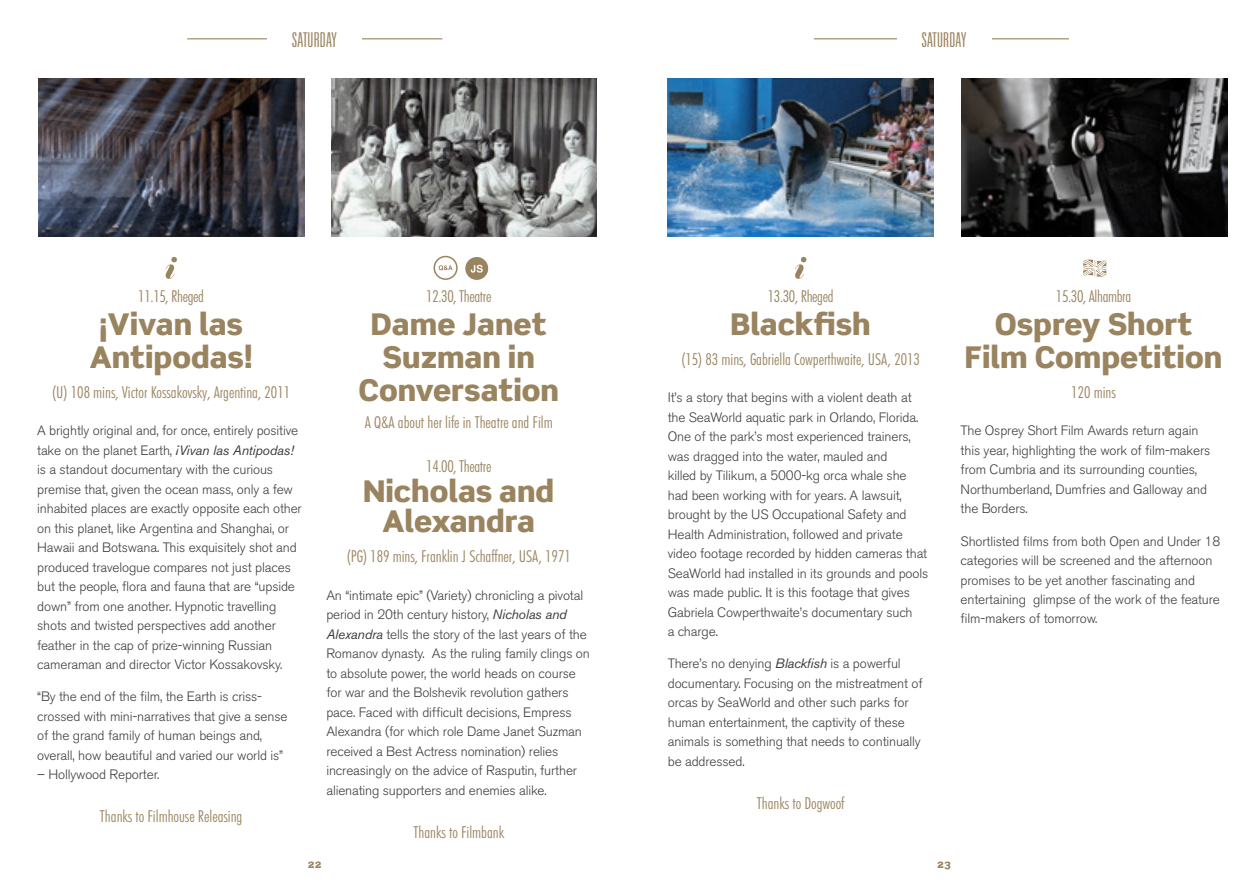
<style>
.page{position:relative;width:1259px;height:893px;background:#fff}
.page>*{position:absolute;margin:0;border:0;box-sizing:border-box;transform-origin:0 0}
.t1{font:900 30px/33px "Scene";color:#9a845f;text-align:center}
.t2{font:300 21px "Univers Ultra Condensed BQ";letter-spacing:.02em;color:#9a845f}
.t3{font:300 condensed 16.5px "Futura BT";color:#9a845f}
.t4{font:300 condensed 16.5px "Futura BT";letter-spacing:-.02em;color:#9a845f}
.t5{font:300 13.5px/19.5px "Akzidenz Grotesk BE";letter-spacing:-.01em;color:#3e3d40}
.t6{font:900 10.5px "Scene";color:#9a845f}
.s1{font-weight:400;font-style:italic}
</style>
<div class="page">
<hr style="left:814px;top:38px;width:255px;height:1px;background:#9a845f">
<hr style="left:187px;top:38px;width:255px;height:1px;background:#9a845f">
<img style="left:38px;top:79px;width:266px;height:157px">
<img style="left:668px;top:79px;width:265px;height:157px">
<img style="left:331px;top:79px;width:266px;height:157px">
<div style="left:896px;top:31px;width:95px;height:22px;background:#fff"></div>
<div style="left:267px;top:31px;width:95px;height:22px;background:#fff"></div>
<svg style="left:165px;top:257px;width:12px;height:22px"></svg>
<svg style="left:795px;top:257px;width:11px;height:22px"></svg>
<div style="left:433px;top:256px;width:25px;height:24px;border:2px solid #9a845f;border-radius:50%"></div>
<svg style="left:439px;top:265px;width:13px;height:5px"></svg>
<div style="left:465px;top:257px;width:23px;height:23px;background:#9a845f;border-radius:50%"></div>
<svg style="left:471px;top:265px;width:12px;height:8px"></svg>
<img style="left:961px;top:79px;width:266px;height:157px">
<svg style="left:1083px;top:259px;width:24px;height:18px"></svg>
<h2 class="t2" style="left:292px;top:28px;width:47px">SATURDAY</h2>
<h2 class="t2" style="left:921px;top:28px;width:47px">SATURDAY</h2>
<h2 class="t2" style="left:299px;top:28px;width:33px">FRIDAY</h2>
<h2 class="t2" style="left:928px;top:28px;width:33px">FRIDAY</h2>
<p class="t4" style="left:138px;top:286px;width:67px">11.15, Rheged</p>
<h1 class="t1" style="left:90px;top:307px;width:164px">¡Vivan las<br>Antipodas!</h1>
<p class="t3" style="left:52px;top:382px;width:239px">(U) 108 mins, Victor Kossakovsky, Argentina, 2011</p>
<p class="t5" style="left:37px;top:421px;width:266px">A brightly original and, for once, entirely positive take on the planet Earth, <span class="s1">¡Vivan las Antipodas! </span>is a standout documentary with the curious premise that, given the ocean mass, only a few inhabited places are exactly opposite each other on this planet, like Argentina and Shanghai, or Hawaii and Botswana. This exquisitely shot and produced travelogue compares not just places but the people, flora and fauna that are “upside down” from one another. Hypnotic travelling shots and twisted perspectives add another feather in the cap of prize-winning Russian cameraman and director Victor Kossakovsky.</p>
<p class="t5" style="left:37px;top:687px;width:252px">“By the end of the film, the Earth is criss&shy;crossed with mini-narratives that give a sense of the grand family of human beings and, overall, how beautiful and varied our world is”</p>
<p class="t5" style="left:37px;top:765px;width:124px">– Hollywood Reporter.</p>
<p class="t3" style="left:100px;top:806px;width:144px">Thanks to Filmhouse Releasing</p>
<p class="t4" style="left:426px;top:286px;width:67px">12.30, Theatre</p>
<h1 class="t1" style="left:358px;top:307px;width:202px">Dame Janet<br>Suzman in<br>Conversation</h1>
<p class="t3" style="left:365px;top:412px;width:189px">A Q&amp;A about her life in Theatre and Film</p>
<p class="t4" style="left:426px;top:456px;width:67px">14.00, Theatre</p>
<h1 class="t1" style="left:363px;top:476px;width:193px;line-height:30px">Nicholas and<br>Alexandra</h1>
<p class="t3" style="left:347px;top:546px;width:226px">(PG) 189 mins, Franklin J Schaffner, USA, 1971</p>
<p class="t5" style="left:326px;top:586px;width:265px">An “intimate epic” (Variety) chronicling a pivotal period in 20th century history, <span class="s1">Nicholas and Alexandra</span> tells the story of the last years of the Romanov dynasty. As the ruling family clings on to absolute power, the world heads on course for war and the Bolshevik revolution gathers pace. Faced with difficult decisions, Empress Alexandra (for which role Dame Janet Suzman received a Best Actress nomination) relies increasingly on the advice of Rasputin, further alienating supporters and enemies alike.</p>
<p class="t3" style="left:413px;top:822px;width:92px">Thanks to Filmbank</p>
<p class="t6" style="left:308px;top:858px;width:15px">22</p>
<p class="t4" style="left:768px;top:286px;width:67px">13.30, Rheged</p>
<h1 class="t1" style="left:730px;top:307px;width:142px">Blackfish</h1>
<p class="t3" style="left:681px;top:349px;width:240px">(15) 83 mins, Gabriella Cowperthwaite, USA, 2013</p>
<p class="t5" style="left:668px;top:388px;width:262px">It’s a story that begins with a violent death at the SeaWorld aquatic park in Orlando, Florida.<br>One of the park’s most experienced trainers, was dragged into the water, mauled and<br>killed by Tilikum, a 5000-kg orca whale she had been working with for years. A lawsuit, brought by the US Occupational Safety and Health Administration, followed and private video footage recorded by hidden cameras that SeaWorld had installed in its grounds and pools was made public. It is this footage that gives Gabriela Cowperthwaite’s documentary such<br>a charge.</p>
<p class="t5" style="left:668px;top:654px;width:256px">There’s no denying <span class="s1">Blackfish</span> is a powerful documentary. Focusing on the mistreatment of orcas by SeaWorld and other such parks for human entertainment, the captivity of these animals is something that needs to continually be addressed.</p>
<p class="t3" style="left:757px;top:793px;width:89px">Thanks to Dogwoof</p>
<p class="t4" style="left:1056px;top:286px;width:77px">15.30, Alhambra</p>
<h1 class="t1" style="left:964px;top:307px;width:259px">Osprey Short<br>Film Competition</h1>
<p class="t3" style="left:1071px;top:382px;width:46px">120 mins</p>
<p class="t5" style="left:960px;top:421px;width:251px">The Osprey Short Film Awards return again this year, highlighting the work of film-makers from Cumbria and its surrounding counties, Northumberland, Dumfries and Galloway and the Borders.</p>
<p class="t5" style="left:960px;top:531px;width:261px">Shortlisted films from both Open and Under 18 categories will be screened and the afternoon promises to be yet another fascinating and entertaining glimpse of the work of the feature film-makers of tomorrow.</p>
<p class="t6" style="left:937px;top:858px;width:15px">23</p>
</div>
